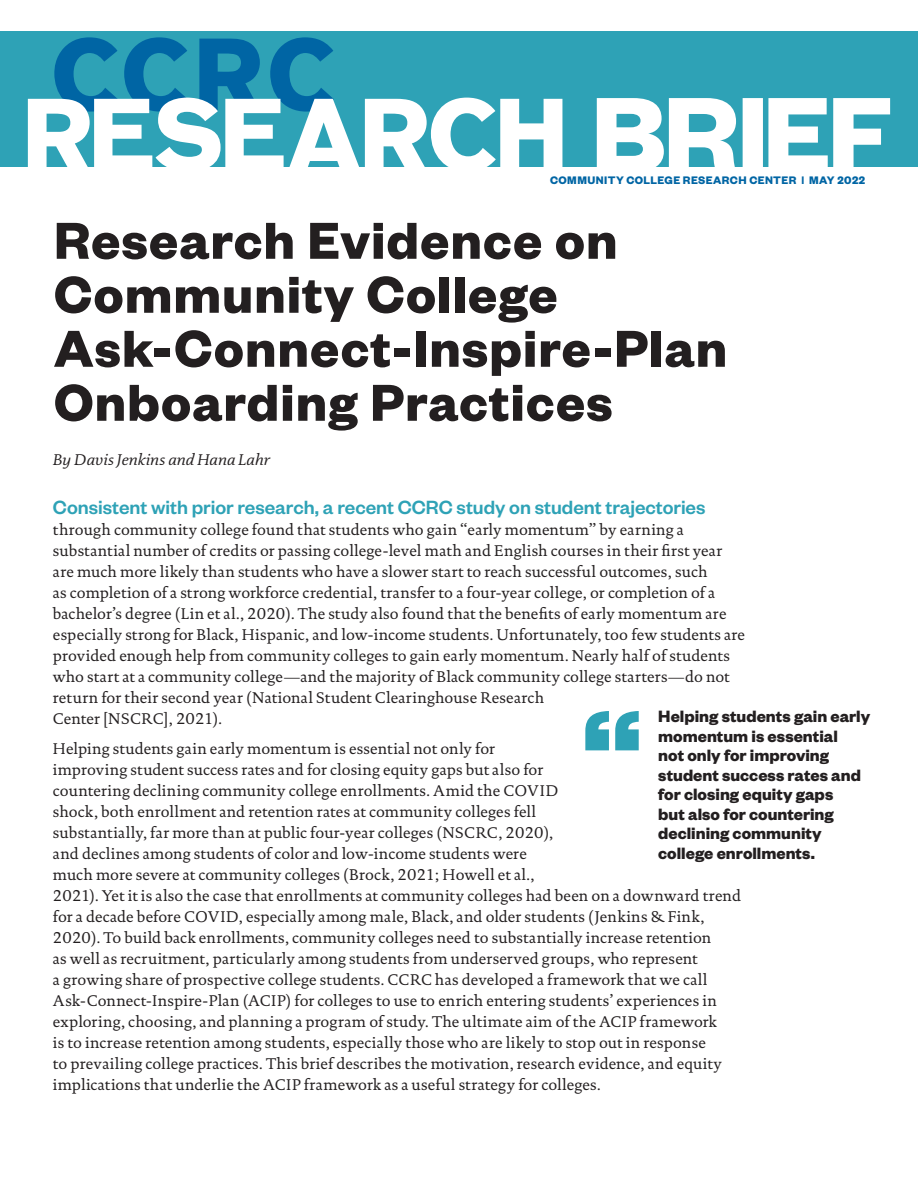
<style>
.page{position:relative;width:918px;height:1188px;background:#fff}
.page>*{position:absolute;margin:0;border:0;box-sizing:border-box;transform-origin:0 0}
.Headline_-_Black{font:700 57px/54px "Founders Grotesk";letter-spacing:.02em;color:#231f20}
.Body_Text{font:500 21px "Founders Grotesk";color:#2ea2b6}
.ARP_-_Pull_Quote_-_B{font:700 18px/19.5px "Founders Grotesk";color:#231f20}
.Body_Text-2{font:15.75px/21px "DTL Documenta TOT";letter-spacing:.01em;color:#231f20}
.Author_Line_-_Black{font:italic 15.75px "DTL Documenta TOT";letter-spacing:.005em;color:#231f20}
.t1{font:700 12px "Founders Grotesk";letter-spacing:.035em;color:#0065a4}
</style>
<div class="page">
<div style="left:0;top:31px;width:918px;height:135px;background:#2ea2b6"></div>
<svg style="left:597px;top:98px;width:293px;height:69px"></svg>
<svg style="left:28px;top:37px;width:534px;height:130px"></svg>
<svg style="left:585px;top:711px;width:54px;height:39px"></svg>
<p class="t1" style="left:550px;top:173px;width:317px">COMMUNITY COLLEGE RESEARCH CENTER | MAY 2022</p>
<p class="Headline_-_Black" style="left:54px;top:211px;width:675px">Research Evidence on<br>Community College<br>Ask-Connect-Inspire-Plan<br>Onboarding Practices</p>
<p class="Author_Line_-_Black" style="left:53px;top:451px;width:219px">By Davis Jenkins and Hana Lahr</p>
<p class="Body_Text" style="left:53px;top:494px;width:654px">Consistent with prior research, a recent CCRC study on student trajectories</p>
<p class="Body_Text-2" style="left:53px;top:519px;width:694px">through community college found that students who gain “early momentum” by earning a substantial number of credits or passing college-level math and English courses in their first year are much more likely than students who have a slower start to reach successful outcomes, such<br>as completion of a strong workforce credential, transfer to a four-year college, or completion of a bachelor’s degree (Lin et al., 2020). The study also found that the benefits of early momentum are especially strong for Black, Hispanic, and low-income students. Unfortunately, too few students are provided enough help from community colleges to gain early momentum. Nearly half of students who start at a community college—and the majority of Black community college starters—do not return for their second year (National Student Clearinghouse Research<br>Center [NSCRC], 2021).</p>
<p class="Body_Text-2" style="left:53px;top:738px;width:690px">Helping students gain early momentum is essential not only for<br>improving student success rates and for closing equity gaps but also for<br>countering declining community college enrollments. Amid the COVID<br>shock, both enrollment and retention rates at community colleges fell<br>substantially, far more than at public four-year colleges (NSCRC, 2020),<br>and declines among students of color and low-income students were<br>much more severe at community colleges (Brock, 2021; Howell et al.,<br>2021). Yet it is also the case that enrollments at community colleges had been on a downward trend for a decade before COVID, especially among male, Black, and older students (Jenkins &amp; Fink, 2020). To build back enrollments, community colleges need to substantially increase retention<br>as well as recruitment, particularly among students from underserved groups, who represent<br>a growing share of prospective college students. CCRC has developed a framework that we call Ask-Connect-Inspire-Plan (ACIP) for colleges to use to enrich entering students’ experiences in exploring, choosing, and planning a program of study. The ultimate aim of the ACIP framework<br>is to increase retention among students, especially those who are likely to stop out in response<br>to prevailing college practices. This brief describes the motivation, research evidence, and equity implications that underlie the ACIP framework as a useful strategy for colleges.</p>
<p class="ARP_-_Pull_Quote_-_B" style="left:658px;top:706px;width:214px">Helping students gain early momentum is essential<br>not only for improving student success rates and for closing equity gaps<br>but also for countering declining community college enrollments.</p>
</div>
